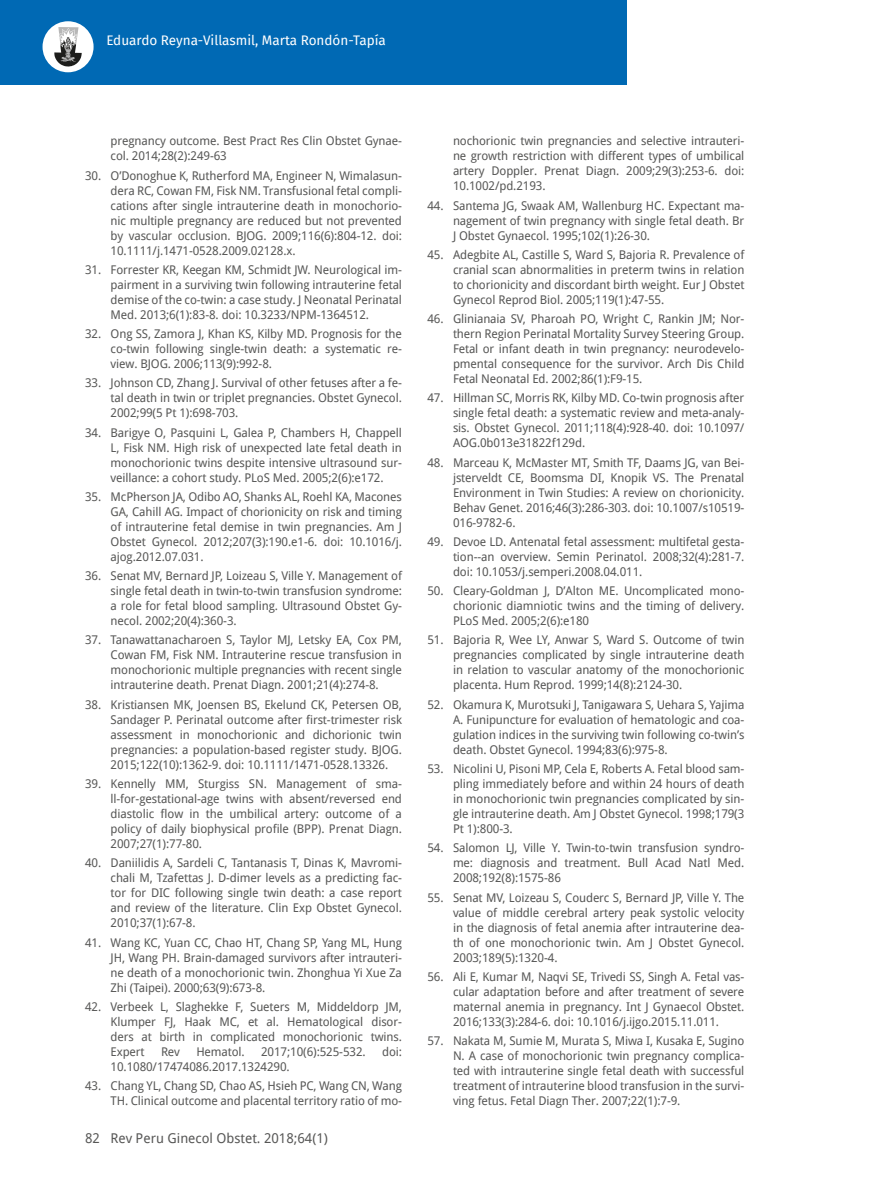
<style>
.page{position:relative;width:872px;height:1191px;background:#fff}
.page>*{position:absolute;margin:0;border:0;box-sizing:border-box;transform-origin:0 0}
.t1{font:13.5px "Fira Sans";color:#fff}
.t2{font:13.5px "Droid Sans";color:#575756}
.t3{font:12px/15px "Droid Sans";letter-spacing:-.01em;color:#575756;text-align:justify}
</style>
<div class="page">
<div style="left:0;top:0;width:626px;height:85px;background:#0069b4"></div>
<div style="left:43px;top:21px;width:51px;height:51px;background:#fff;border-radius:50%"></div>
<svg style="left:54px;top:27px;width:28px;height:40px"></svg>
<p class="t1" style="left:106px;top:30px;width:281px">Eduardo Reyna-Villasmil, Marta Rondón-Tapía</p>
<p class="t3" style="left:111px;top:133px;width:293px">pregnancy outcome. Best Pract Res Clin Obstet Gynae&shy;col. 2014;28(2):249-63</p>
<p class="t3" style="left:111px;top:167px;width:293px;text-indent:-26px">30. O’Donoghue K, Rutherford MA, Engineer N, Wimalasun&shy;dera RC, Cowan FM, Fisk NM. Transfusional fetal compli&shy;cations after single intrauterine death in monochorio&shy;nic multiple pregnancy are reduced but not prevented by vascular occlusion. BJOG. 2009;116(6):804-12. doi:<br>10.1111/j.1471-0528.2009.02128.x.</p>
<p class="t3" style="left:111px;top:262px;width:293px;text-indent:-26px">31. Forrester KR, Keegan KM, Schmidt JW. Neurological im&shy;pairment in a surviving twin following intrauterine fetal demise of the co-twin: a case study. J Neonatal Perinatal Med. 2013;6(1):83-8. doi: 10.3233/NPM-1364512.</p>
<p class="t3" style="left:111px;top:326px;width:293px;text-indent:-26px">32. Ong SS, Zamora J, Khan KS, Kilby MD. Prognosis for the co-twin following single-twin death: a systematic re&shy;view. BJOG. 2006;113(9):992-8.</p>
<p class="t3" style="left:111px;top:375px;width:293px;text-indent:-26px">33. Johnson CD, Zhang J. Survival of other fetuses after a fe&shy;tal death in twin or triplet pregnancies. Obstet Gynecol.<br>2002;99(5 Pt 1):698-703.</p>
<p class="t3" style="left:111px;top:424px;width:293px;text-indent:-26px">34. Barigye O, Pasquini L, Galea P, Chambers H, Chappell L, Fisk NM. High risk of unexpected late fetal death in monochorionic twins despite intensive ultrasound sur&shy;veillance: a cohort study. PLoS Med. 2005;2(6):e172.</p>
<p class="t3" style="left:111px;top:489px;width:293px;text-indent:-26px">35. McPherson JA, Odibo AO, Shanks AL, Roehl KA, Macones GA, Cahill AG. Impact of chorionicity on risk and timing of intrauterine fetal demise in twin pregnancies. Am J Obstet Gynecol. 2012;207(3):190.e1-6. doi: 10.1016/j. ajog.2012.07.031.</p>
<p class="t3" style="left:111px;top:568px;width:293px;text-indent:-26px">36. Senat MV, Bernard JP, Loizeau S, Ville Y. Management of single fetal death in twin-to-twin transfusion syndrome: a role for fetal blood sampling. Ultrasound Obstet Gy&shy;necol. 2002;20(4):360-3.</p>
<p class="t3" style="left:111px;top:632px;width:293px;text-indent:-26px">37. Tanawattanacharoen S, Taylor MJ, Letsky EA, Cox PM, Cowan FM, Fisk NM. Intrauterine rescue transfusion in monochorionic multiple pregnancies with recent single intrauterine death. Prenat Diagn. 2001;21(4):274-8.</p>
<p class="t3" style="left:111px;top:696px;width:293px;text-indent:-26px">38. Kristiansen MK, Joensen BS, Ekelund CK, Petersen OB, Sandager P. Perinatal outcome after first-trimester risk assessment in monochorionic and dichorionic twin pregnancies: a population-based register study. BJOG.<br>2015;122(10):1362-9. doi: 10.1111/1471-0528.13326.</p>
<p class="t3" style="left:111px;top:776px;width:293px;text-indent:-26px">39. Kennelly MM, Sturgiss SN. Management of sma&shy;ll-for-gestational-age twins with absent/reversed end diastolic flow in the umbilical artery: outcome of a policy of daily biophysical profile (BPP). Prenat Diagn.<br>2007;27(1):77-80.</p>
<p class="t3" style="left:111px;top:855px;width:293px;text-indent:-26px">40. Daniilidis A, Sardeli C, Tantanasis T, Dinas K, Mavromi&shy;chali M, Tzafettas J. D-dimer levels as a predicting fac&shy;tor for DIC following single twin death: a case report and review of the literature. Clin Exp Obstet Gynecol.<br>2010;37(1):67-8.</p>
<p class="t3" style="left:111px;top:934px;width:293px;text-indent:-26px">41. Wang KC, Yuan CC, Chao HT, Chang SP, Yang ML, Hung JH, Wang PH. Brain-damaged survivors after intrauteri&shy;ne death of a monochorionic twin. Zhonghua Yi Xue Za Zhi (Taipei). 2000;63(9):673-8.</p>
<p class="t3" style="left:111px;top:998px;width:293px;text-indent:-26px">42. Verbeek L, Slaghekke F, Sueters M, Middeldorp JM, Klumper FJ, Haak MC, et al. Hematological disor&shy;ders at birth in complicated monochorionic twins.<br>Expert</p>
<p class="t3" style="left:161px;top:1043px;width:21px">Rev</p>
<p class="t3" style="left:196px;top:1043px;width:50px">Hematol.</p>
<p class="t3" style="left:261px;top:1043px;width:106px">2017;10(6):525-532.</p>
<p class="t3" style="left:382px;top:1043px;width:21px">doi:</p>
<p class="t3" style="left:111px;top:1058px;width:181px">10.1080/17474086.2017.1324290.</p>
<p class="t3" style="left:85px;top:1078px;width:318px;text-align:right">43. Chang YL, Chang SD, Chao AS, Hsieh PC, Wang CN, Wang<br>TH. Clinical outcome and placental territory ratio of mo-</p>
<p class="t2" style="left:85px;top:1128px;width:244px">82 Rev Peru Ginecol Obstet. 2018;64(1)</p>
<p class="t3" style="left:453px;top:133px;width:293px">nochorionic twin pregnancies and selective intrauteri&shy;ne growth restriction with different types of umbilical artery Doppler. Prenat Diagn. 2009;29(3):253-6. doi:<br>10.1002/pd.2193.</p>
<p class="t3" style="left:453px;top:197px;width:293px;text-indent:-26px">44. Santema JG, Swaak AM, Wallenburg HC. Expectant ma&shy;nagement of twin pregnancy with single fetal death. Br J Obstet Gynaecol. 1995;102(1):26-30.</p>
<p class="t3" style="left:453px;top:247px;width:293px;text-indent:-26px">45. Adegbite AL, Castille S, Ward S, Bajoria R. Prevalence of cranial scan abnormalities in preterm twins in relation to chorionicity and discordant birth weight. Eur J Obstet Gynecol Reprod Biol. 2005;119(1):47-55.</p>
<p class="t3" style="left:453px;top:311px;width:293px;text-indent:-26px">46. Glinianaia SV, Pharoah PO, Wright C, Rankin JM; Nor&shy;thern Region Perinatal Mortality Survey Steering Group.<br>Fetal or infant death in twin pregnancy: neurodevelo&shy;pmental consequence for the survivor. Arch Dis Child Fetal Neonatal Ed. 2002;86(1):F9-15.</p>
<p class="t3" style="left:453px;top:390px;width:293px;text-indent:-26px">47. Hillman SC, Morris RK, Kilby MD. Co-twin prognosis after single fetal death: a systematic review and meta-analy&shy;sis. Obstet Gynecol. 2011;118(4):928-40. doi: 10.1097/ AOG.0b013e31822f129d.</p>
<p class="t3" style="left:453px;top:454px;width:293px;text-indent:-26px">48. Marceau K, McMaster MT, Smith TF, Daams JG, van Bei&shy;jsterveldt CE, Boomsma DI, Knopik VS. The Prenatal Environment in Twin Studies: A review on chorionicity.<br>Behav Genet. 2016;46(3):286-303. doi: 10.1007/s10519- 016-9782-6.</p>
<p class="t3" style="left:453px;top:534px;width:293px;text-indent:-26px">49. Devoe LD. Antenatal fetal assessment: multifetal gesta&shy;tion--an overview. Semin Perinatol. 2008;32(4):281-7. doi: 10.1053/j.semperi.2008.04.011.</p>
<p class="t3" style="left:453px;top:583px;width:293px;text-indent:-26px">50. Cleary-Goldman J, D’Alton ME. Uncomplicated mono&shy;chorionic diamniotic twins and the timing of delivery.<br>PLoS Med. 2005;2(6):e180</p>
<p class="t3" style="left:453px;top:632px;width:293px;text-indent:-26px">51. Bajoria R, Wee LY, Anwar S, Ward S. Outcome of twin pregnancies complicated by single intrauterine death in relation to vascular anatomy of the monochorionic placenta. Hum Reprod. 1999;14(8):2124-30.</p>
<p class="t3" style="left:453px;top:696px;width:293px;text-indent:-26px">52. Okamura K, Murotsuki J, Tanigawara S, Uehara S, Yajima A. Funipuncture for evaluation of hematologic and coa&shy;gulation indices in the surviving twin following co-twin’s death. Obstet Gynecol. 1994;83(6):975-8.</p>
<p class="t3" style="left:453px;top:761px;width:293px;text-indent:-26px">53. Nicolini U, Pisoni MP, Cela E, Roberts A. Fetal blood sam&shy;pling immediately before and within 24 hours of death in monochorionic twin pregnancies complicated by sin&shy;gle intrauterine death. Am J Obstet Gynecol. 1998;179(3<br>Pt 1):800-3.</p>
<p class="t3" style="left:453px;top:840px;width:293px;text-indent:-26px">54. Salomon LJ, Ville Y. Twin-to-twin transfusion syndro&shy;me: diagnosis and treatment. Bull Acad Natl Med.<br>2008;192(8):1575-86</p>
<p class="t3" style="left:453px;top:889px;width:293px;text-indent:-26px">55. Senat MV, Loizeau S, Couderc S, Bernard JP, Ville Y. The value of middle cerebral artery peak systolic velocity in the diagnosis of fetal anemia after intrauterine dea&shy;th of one monochorionic twin. Am J Obstet Gynecol.<br>2003;189(5):1320-4.</p>
<p class="t3" style="left:453px;top:968px;width:293px;text-indent:-26px">56. Ali E, Kumar M, Naqvi SE, Trivedi SS, Singh A. Fetal vas&shy;cular adaptation before and after treatment of severe maternal anemia in pregnancy. Int J Gynaecol Obstet.<br>2016;133(3):284-6. doi: 10.1016/j.ijgo.2015.11.011.</p>
<p class="t3" style="left:453px;top:1032px;width:293px;text-indent:-26px">57. Nakata M, Sumie M, Murata S, Miwa I, Kusaka E, Sugino N. A case of monochorionic twin pregnancy complica&shy;ted with intrauterine single fetal death with successful treatment of intrauterine blood transfusion in the survi&shy;ving fetus. Fetal Diagn Ther. 2007;22(1):7-9.</p>
</div>
